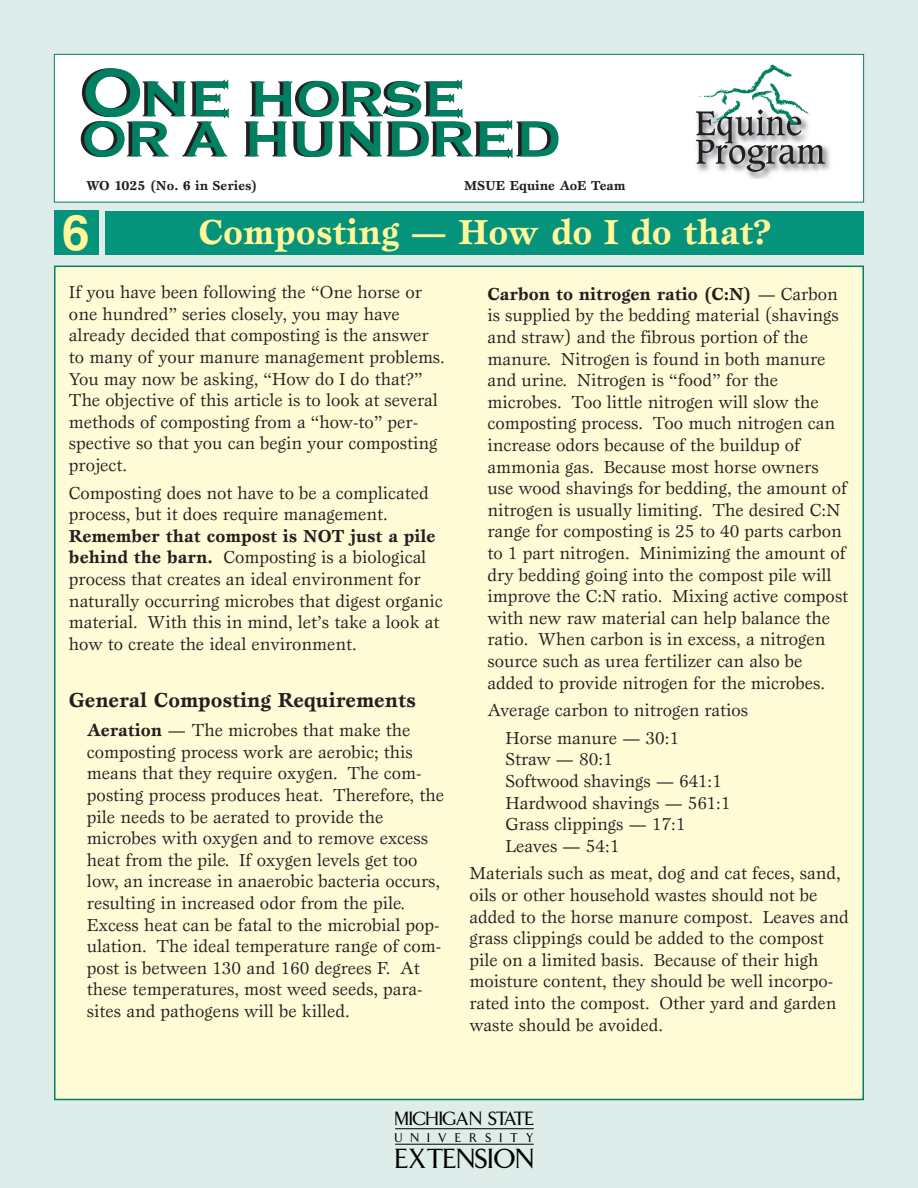
<style>
.page{position:relative;width:918px;height:1188px;background:#deede9}
.page>*{position:absolute;margin:0;border:0;box-sizing:border-box;transform-origin:0 0}
.t1{font:700 49.5px "Helvetica";color:#fff79a}
.t2{font:700 36px "Esprit";color:#fff79a}
.t3{font:25.95px "Arrow Font";color:#000}
.t4{font:700 21px "Esprit";color:#231f20}
.t5{font:18px/21.6px "Esprit";color:#231f20}
.t6{font:18px "Arrow Font";letter-spacing:-.04em;color:#000}
.t7{font:700 13.5px "Esprit";color:#231f20}
.t8{font:11.85px "Arrow Font";letter-spacing:.68em;color:#000}
.s1{font-weight:700}
</style>
<div class="page">
<div style="left:55px;top:266px;width:808px;height:834px;background:#fffbd6"></div>
<div style="left:54px;top:54px;width:810px;height:148px;background:#fff"></div>
<svg style="left:81px;top:68px;width:148px;height:89px"></svg>
<svg style="left:244px;top:80px;width:315px;height:78px"></svg>
<div style="left:54px;top:54px;width:810px;height:148px;border:1px solid #008164"></div>
<div style="left:105px;top:211px;width:759px;height:44px;background:#05937b"></div>
<img style="left:695px;top:112px;width:136px;height:67px">
<svg style="left:696px;top:64px;width:129px;height:108px"></svg>
<hr style="left:395px;top:1128px;width:139px;height:1px;background:#000">
<hr style="left:395px;top:1144px;width:139px;height:1px;background:#000">
<div style="left:54px;top:210px;width:44px;height:45px;background:#05937b"></div>
<p class="t7" style="left:86px;top:180px;width:173px">WO 1025 (No. 6 in Series)</p>
<p class="t7" style="left:464px;top:180px;width:163px">MSUE Equine AoE Team</p>
<h1 class="t1" style="left:62px;top:214px;width:29px">6</h1>
<h2 class="t2" style="left:199px;top:217px;width:574px">Composting — How do I do that?</h2>
<p class="t5" style="left:69px;top:283px;width:377px">If you have been following the “One horse or one hundred” series closely, you may have already decided that composting is the answer to many of your manure management problems.<br>You may now be asking, “How do I do that?” The objective of this article is to look at several methods of composting from a “how-to” per&shy;spective so that you can begin your composting project.</p>
<p class="t5" style="left:69px;top:483px;width:361px">Composting does not have to be a complicated process, but it does require management.</p>
<p class="t5" style="left:69px;top:526px;width:375px"><span class="s1">Remember that compost is NOT just a pile behind the barn.</span> Composting is a biological process that creates an ideal environment for naturally occurring microbes that digest organic material. With this in mind, let’s take a look at how to create the ideal environment.</p>
<p class="t4" style="left:69px;top:692px;width:348px">General Composting Requirements</p>
<p class="t5" style="left:87px;top:721px;width:359px"><span class="s1">Aeration</span> — The microbes that make the composting process work are aerobic; this means that they require oxygen. The com&shy;posting process produces heat. Therefore, the pile needs to be aerated to provide the microbes with oxygen and to remove excess heat from the pile. If oxygen levels get too low, an increase in anaerobic bacteria occurs, resulting in increased odor from the pile.<br>Excess heat can be fatal to the microbial pop&shy;ulation. The ideal temperature range of com&shy;post is between 130 and 160 degrees F. At these temperatures, most weed seeds, para&shy;sites and pathogens will be killed.</p>
<p class="t5" style="left:487px;top:284px;width:362px"><span class="s1">Carbon to nitrogen ratio (C:N)</span> — Carbon is supplied by the bedding material (shavings and straw) and the fibrous portion of the manure. Nitrogen is found in both manure and urine. Nitrogen is “food” for the microbes. Too little nitrogen will slow the composting process. Too much nitrogen can increase odors because of the buildup of ammonia gas. Because most horse owners use wood shavings for bedding, the amount of nitrogen is usually limiting. The desired C:N range for composting is 25 to 40 parts carbon to 1 part nitrogen. Minimizing the amount of dry bedding going into the compost pile will improve the C:N ratio. Mixing active compost with new raw material can help balance the ratio. When carbon is in excess, a nitrogen source such as urea fertilizer can also be added to provide nitrogen for the microbes.</p>
<p class="t5" style="left:505px;top:698px;width:244px;line-height:27.6px;text-indent:-18px">Average carbon to nitrogen ratios<br>Horse manure — 30:1</p>
<p class="t5" style="left:505px;top:750px;width:227px">Straw — 80:1<br>Softwood shavings — 641:1<br>Hardwood shavings — 561:1<br>Grass clippings — 17:1<br>Leaves — 54:1</p>
<p class="t5" style="left:469px;top:864px;width:381px">Materials such as meat, dog and cat feces, sand, oils or other household wastes should not be added to the horse manure compost. Leaves and grass clippings could be added to the compost pile on a limited basis. Because of their high moisture content, they should be well incorpo&shy;rated into the compost. Other yard and garden waste should be avoided.</p>
<p class="t6" style="left:394px;top:1112px;width:141px">MICHIGAN STATE</p>
<p class="t8" style="left:394px;top:1133px;width:140px">UNIVERSITY</p>
<h3 class="t3" style="left:395px;top:1148px;width:140px">EXTENSION</h3>
</div>
